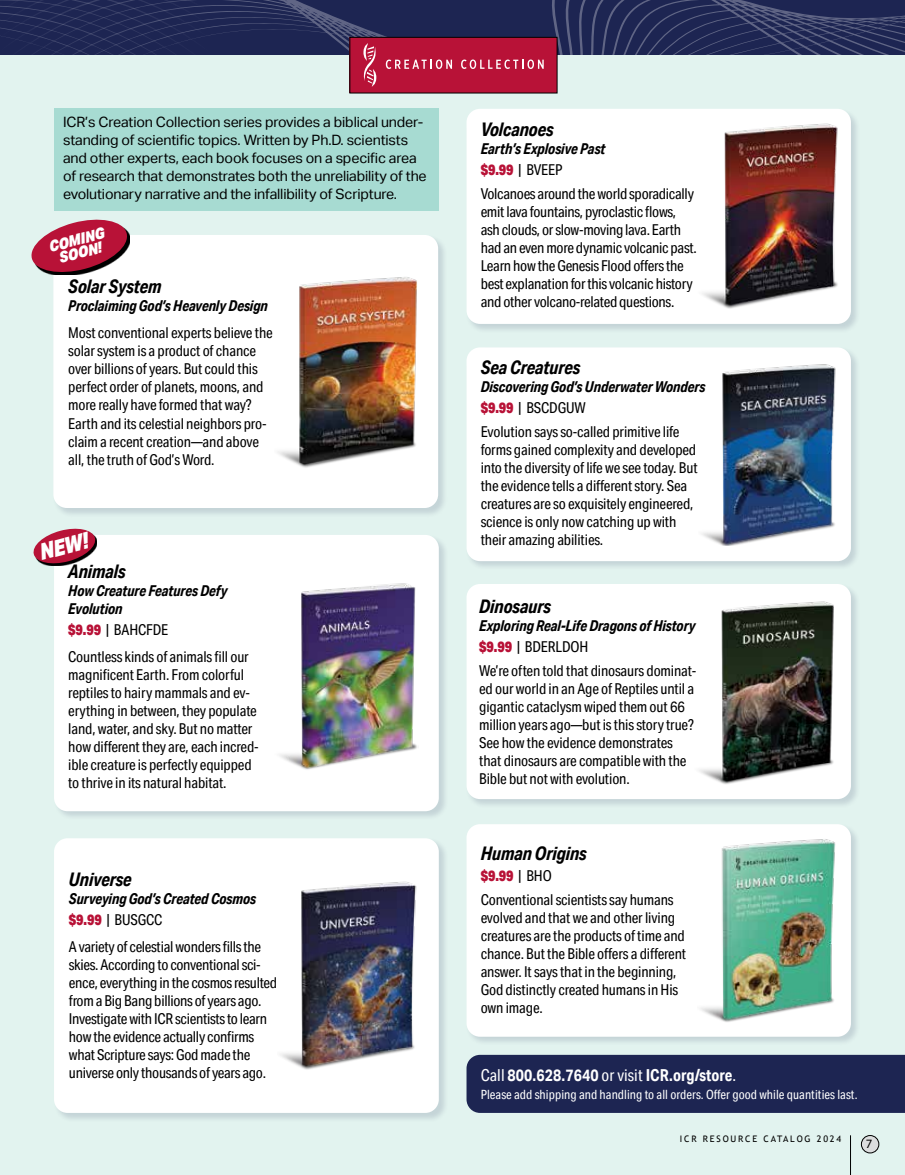
<style>
.page{position:relative;width:905px;height:1175px;background:#fff}
.page>*{position:absolute;margin:0;border:0;box-sizing:border-box;transform-origin:0 0}
.t1{font:italic 900 22.5px "Aktiv Grotesk Cd";color:#fff}
.t2{font:italic 700 18.75px "Aktiv Grotesk Cd";letter-spacing:-.01em;color:#000}
.t3{font:700 16.5px "Aktiv Grotesk Cd";letter-spacing:.005em;color:#fff}
.t4{font:italic 900 15.15px/13.5px "Aktiv Grotesk Cd";color:#fff;text-align:center;scale:1.07 1}
.t5{font:15px/18px "Aktiv Grotesk Cd";letter-spacing:-.01em;color:#000}
.t6{font:italic 700 15px/21px "Aktiv Grotesk Cd";letter-spacing:-.01em;color:#000}
.t7{font:14.25px/18px "Aktiv Grotesk";letter-spacing:-.01em;color:#000}
.t8{font:12.75px "Aktiv Grotesk Cd";letter-spacing:.005em;color:#fff}
.t9{font:12.75px "Myriad Pro";color:#000}
.t10{font:9px "Trebuchet MS";letter-spacing:.2em;color:#000}
.s1{font-weight:900;color:#b81237}
.s2{font-weight:900;font-style:normal;color:#b81237}
.s3{font-weight:400;font-style:normal}
.s4{font-weight:400}
</style>
<div class="page">
<div style="left:0;top:0;width:904px;height:1174px;background:#e2f3ef"></div>
<div style="left:466px;top:823px;width:394px;height:223px;background:#1d2552;opacity:.15"></div>
<div style="left:466px;top:824px;width:385px;height:212px;background:#fff;border-radius:14px"></div>
<div style="left:466px;top:583px;width:394px;height:225px;background:#1d2552;opacity:.15"></div>
<div style="left:466px;top:584px;width:385px;height:215px;background:#fff;border-radius:14px"></div>
<div style="left:466px;top:347px;width:394px;height:223px;background:#1d2552;opacity:.15"></div>
<div style="left:466px;top:347px;width:385px;height:214px;background:#fff;border-radius:14px"></div>
<div style="left:466px;top:108px;width:394px;height:225px;background:#1d2552;opacity:.15"></div>
<div style="left:466px;top:109px;width:385px;height:215px;background:#fff;border-radius:14px"></div>
<div style="left:861px;top:1135px;width:17px;height:17px;background:#dcddde;border-radius:50%"></div>
<div style="left:861px;top:1135px;width:18px;height:18px;border:1px solid #000;border-radius:50%"></div>
<hr style="left:850px;top:1135px;width:1px;height:39px;background:#000">
<div style="left:466px;top:1054px;width:438px;height:58px;background:#1d2552"></div>
<div style="left:53px;top:234px;width:395px;height:283px;background:#1d2552;opacity:.15"></div>
<div style="left:53px;top:235px;width:385px;height:273px;background:#fff;border-radius:14px"></div>
<div style="left:54px;top:108px;width:385px;height:103px;background:#a7dbd2"></div>
<div style="left:53px;top:534px;width:395px;height:286px;background:#1d2552;opacity:.15"></div>
<div style="left:54px;top:535px;width:385px;height:276px;background:#fff;border-radius:14px"></div>
<div style="left:53px;top:837px;width:395px;height:285px;background:#1d2552;opacity:.15"></div>
<div style="left:54px;top:838px;width:385px;height:274px;background:#fff;border-radius:14px"></div>
<svg style="left:33px;top:528px;width:64px;height:38px"></svg>
<img style="left:699px;top:601px;width:135px;height:183px">
<img style="left:702px;top:364px;width:134px;height:182px">
<img style="left:280px;top:881px;width:137px;height:189px">
<img style="left:702px;top:123px;width:136px;height:186px">
<img style="left:700px;top:839px;width:136px;height:183px">
<img style="left:279px;top:583px;width:138px;height:187px">
<img style="left:277px;top:277px;width:140px;height:191px">
<svg style="left:0;top:0;width:208px;height:55px"></svg>
<svg style="left:1px;top:0;width:903px;height:54px;background:#252c58"></svg>
<svg style="left:31px;top:219px;width:99px;height:57px"></svg>
<div style="left:350px;top:37px;width:207px;height:56px;background:#b81237"></div>
<svg style="left:363px;top:43px;width:13px;height:44px"></svg>
<svg style="left:386px;top:59px;width:66px;height:10px"></svg>
<svg style="left:461px;top:59px;width:82px;height:10px"></svg>
<div style="left:349px;top:37px;width:208px;height:56px;border:1px solid #000"></div>
<p class="t7" style="left:63px;top:113px;width:365px">ICR’s Creation Collection series provides a biblical under&shy;standing of scientific topics. Written by Ph.D. scientists and other experts, each book focuses on a specific area of research that demonstrates both the unreliability of the evolutionary narrative and the infallibility of Scripture.</p>
<p class="t4" style="left:48px;top:240px;width:55px;rotate:-15deg">COMING<br>SOON!</p>
<p class="t2" style="left:68px;top:275px;width:95px">Solar System</p>
<p class="t6" style="left:68px;top:295px;width:201px">Proclaiming God’s Heavenly Design</p>
<p class="t5" style="left:68px;top:324px;width:206px">Most conventional experts believe the solar system is a product of chance over billions of years. But could this perfect order of planets, moons, and more really have formed that way?<br>Earth and its celestial neighbors pro&shy;claim a recent creation—and above all, the truth of God’s Word.</p>
<h1 class="t1" style="left:36px;top:538px;width:51px;rotate:-15deg">NEW!</h1>
<p class="t2" style="left:68px;top:560px;width:59px">Animals</p>
<p class="t6" style="left:68px;top:581px;width:161px;line-height:18px">How Creature Features Defy<br>Evolution</p>
<p class="t5" style="left:68px;top:616px;width:182px;line-height:27px"><span class="s1">$9.99</span> | BAHCFDE<br>Countless kinds of animals fill our</p>
<p class="t5" style="left:68px;top:665px;width:192px">magnificent Earth. From colorful reptiles to hairy mammals and ev&shy;erything in between, they populate land, water, and sky. But no matter how different they are, each incred&shy;ible creature is perfectly equipped to thrive in its natural habitat.</p>
<p class="t2" style="left:69px;top:867px;width:64px">Universe</p>
<p class="t6" style="left:69px;top:887px;width:189px">Surveying God’s Created Cosmos <span class="s2">$9.99</span> <span class="s3">| BUSGCC</span></p>
<p class="t5" style="left:69px;top:937px;width:210px">A variety of celestial wonders fills the skies. According to conventional sci&shy;ence, everything in the cosmos resulted from a Big Bang billions of years ago.<br>Investigate with ICR scientists to learn how the evidence actually confirms what Scripture says: God made the universe only thousands of years ago.</p>
<p class="t2" style="left:480px;top:117px;width:74px">Volcanoes</p>
<p class="t6" style="left:480px;top:138px;width:126px">Earth’s Explosive Past <span class="s2">$9.99</span> <span class="s3">| BVEEP</span></p>
<p class="t5" style="left:480px;top:184px;width:218px">Volcanoes around the world sporadically emit lava fountains, pyroclastic flows, ash clouds, or slow-moving lava. Earth had an even more dynamic volcanic past.<br>Learn how the Genesis Flood offers the best explanation for this volcanic history and other volcano-related questions.</p>
<p class="t2" style="left:480px;top:356px;width:101px">Sea Creatures</p>
<p class="t6" style="left:480px;top:376px;width:226px">Discovering God’s Underwater Wonders <span class="s2">$9.99</span> <span class="s3">| BSCDGUW</span></p>
<p class="t5" style="left:480px;top:423px;width:218px">Evolution says so-called primitive life forms gained complexity and developed into the diversity of life we see today. But the evidence tells a different story. Sea creatures are so exquisitely engineered, science is only now catching up with their amazing abilities.</p>
<p class="t2" style="left:479px;top:594px;width:73px">Dinosaurs</p>
<p class="t6" style="left:479px;top:615px;width:218px">Exploring Real-Life Dragons of History <span class="s2">$9.99</span> <span class="s3">| BDERLDOH</span></p>
<p class="t5" style="left:479px;top:661px;width:219px">We’re often told that dinosaurs dominat&shy;ed our world in an Age of Reptiles until a gigantic cataclysm wiped them out 66 million years ago—but is this story true?<br>See how the evidence demonstrates that dinosaurs are compatible with the Bible but not with evolution.</p>
<p class="t2" style="left:480px;top:842px;width:108px">Human Origins</p>
<p class="t5" style="left:480px;top:864px;width:194px;line-height:24px"><span class="s1">$9.99</span> | BHO<br>Conventional scientists say humans</p>
<p class="t5" style="left:480px;top:909px;width:207px">evolved and that we and other living creatures are the products of time and chance. But the Bible offers a different answer. It says that in the beginning, God distinctly created humans in His own image.</p>
<p class="t3" style="left:480px;top:1064px;width:257px"><span class="s4">Call</span> 800.628.7640 <span class="s4">or visit</span> ICR.org/store<span class="s4">.</span></p>
<p class="t8" style="left:480px;top:1086px;width:378px">Please add shipping and handling to all orders. Offer good while quantities last.</p>
<p class="t10" style="left:680px;top:1133px;width:163px">ICR RESOURCE CATALOG 2024</p>
<p class="t9" style="left:865px;top:1136px;width:8px">7</p>
</div>
